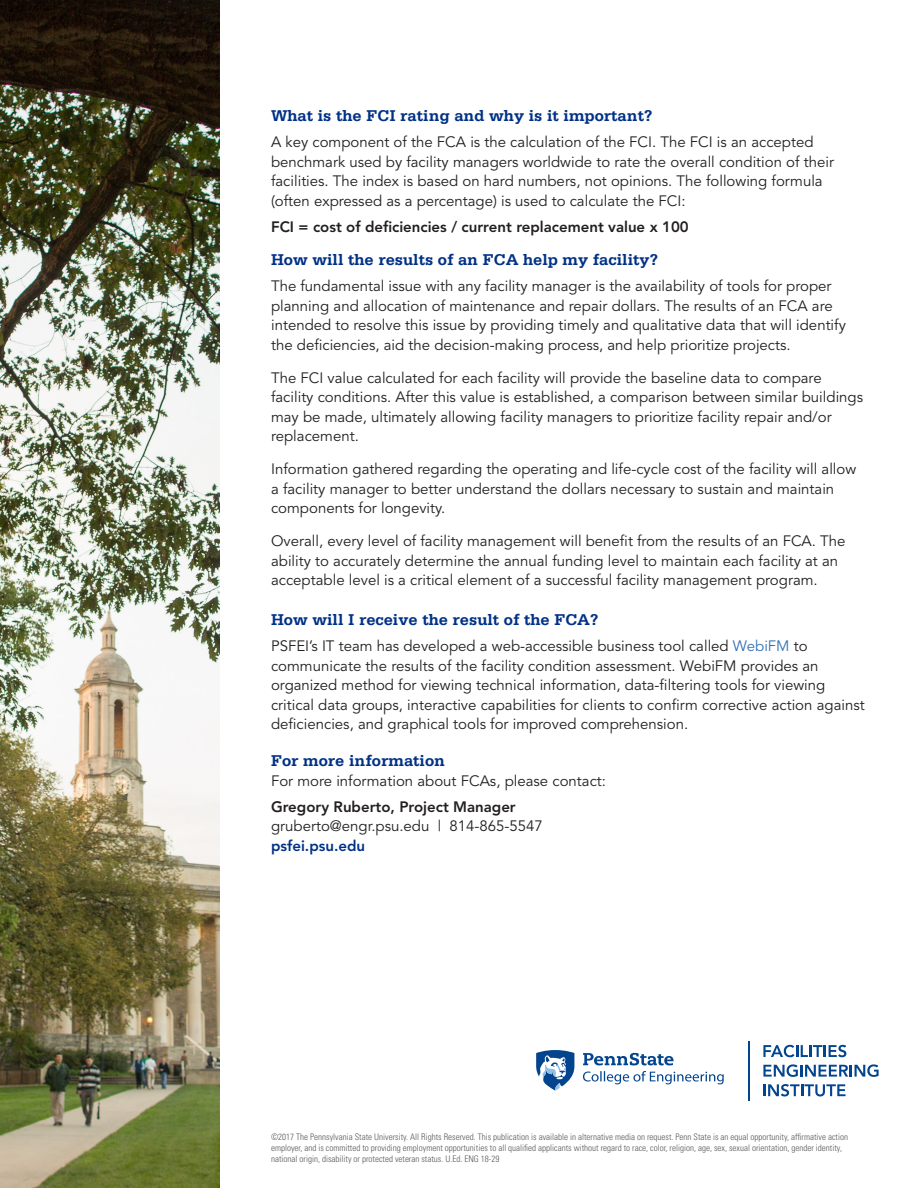
<style>
.page{position:relative;width:918px;height:1188px;background:#fff}
.page>*{position:absolute;margin:0;border:0;box-sizing:border-box;transform-origin:0 0}
.t1{font:700 16.5px "Serifa";color:#003186}
.t2{font:15px/19.5px "Avenir";color:#231f20}
.t3{font:800 15px "Avenir";color:#231f20}
.t4{font:800 15px "Avenir";color:#003186}
.t5{font:300 condensed 9px/10.8px "Univers";color:#57585a}
.s1{color:#3171b8}
</style>
<div class="page">
<img style="left:0;top:0;width:219px;height:1188px">
<hr style="left:749px;top:1041px;width:1px;height:59px;background:#02448d">
<svg style="left:763px;top:1045px;width:83px;height:12px"></svg>
<svg style="left:763px;top:1064px;width:116px;height:13px"></svg>
<svg style="left:763px;top:1084px;width:83px;height:12px"></svg>
<svg style="left:536px;top:1050px;width:39px;height:41px"></svg>
<svg style="left:583px;top:1053px;width:141px;height:31px"></svg>
<p class="t1" style="left:271px;top:106px;width:383px">What is the FCI rating and why is it important?</p>
<p class="t2" style="left:271px;top:133px;width:564px">A key component of the FCA is the calculation of the FCI. The FCI is an accepted benchmark used by facility managers worldwide to rate the overall condition of their facilities. The index is based on hard numbers, not opinions. The following formula (often expressed as a percentage) is used to calculate the FCI:</p>
<p class="t3" style="left:271px;top:218px;width:419px">FCI = cost of deficiencies / current replacement value x 100</p>
<p class="t1" style="left:271px;top:250px;width:388px">How will the results of an FCA help my facility?</p>
<p class="t2" style="left:271px;top:277px;width:576px">The fundamental issue with any facility manager is the availability of tools for proper planning and allocation of maintenance and repair dollars. The results of an FCA are intended to resolve this issue by providing timely and qualitative data that will identify the deficiencies, aid the decision-making process, and help prioritize projects.</p>
<p class="t2" style="left:271px;top:368px;width:594px">The FCI value calculated for each facility will provide the baseline data to compare facility conditions. After this value is established, a comparison between similar buildings may be made, ultimately allowing facility managers to prioritize facility repair and/or replacement.</p>
<p class="t2" style="left:271px;top:460px;width:587px">Information gathered regarding the operating and life-cycle cost of the facility will allow a facility manager to better understand the dollars necessary to sustain and maintain components for longevity.</p>
<p class="t2" style="left:271px;top:532px;width:576px">Overall, every level of facility management will benefit from the results of an FCA. The ability to accurately determine the annual funding level to maintain each facility at an acceptable level is a critical element of a successful facility management program.</p>
<p class="t1" style="left:271px;top:610px;width:329px">How will I receive the result of the FCA?</p>
<p class="t2" style="left:271px;top:637px;width:595px">PSFEI’s IT team has developed a web-accessible business tool called <span class="s1">WebiFM</span> to communicate the results of the facility condition assessment. WebiFM provides an organized method for viewing technical information, data-filtering tools for viewing critical data groups, interactive capabilities for clients to confirm corrective action against deficiencies, and graphical tools for improved comprehension.</p>
<p class="t1" style="left:271px;top:751px;width:176px">For more information</p>
<p class="t2" style="left:271px;top:771px;width:337px">For more information about FCAs, please contact:</p>
<p class="t3" style="left:271px;top:798px;width:246px">Gregory Ruberto, Project Manager</p>
<p class="t2" style="left:271px;top:817px;width:273px">gruberto@engr.psu.edu | 814-865-5547</p>
<p class="t4" style="left:271px;top:837px;width:96px">psfei.psu.edu</p>
<p class="t5" style="left:271px;top:1131px;width:578px">©2017 The Pennsylvania State University. All Rights Reserved. This publication is available in alternative media on request. Penn State is an equal opportunity, affirmative action employer, and is committed to providing employment opportunities to all qualified applicants without regard to race, color, religion, age, sex, sexual orientation, gender identity, national origin, disability or protected veteran status. U.Ed. ENG 18-29</p>
</div>
